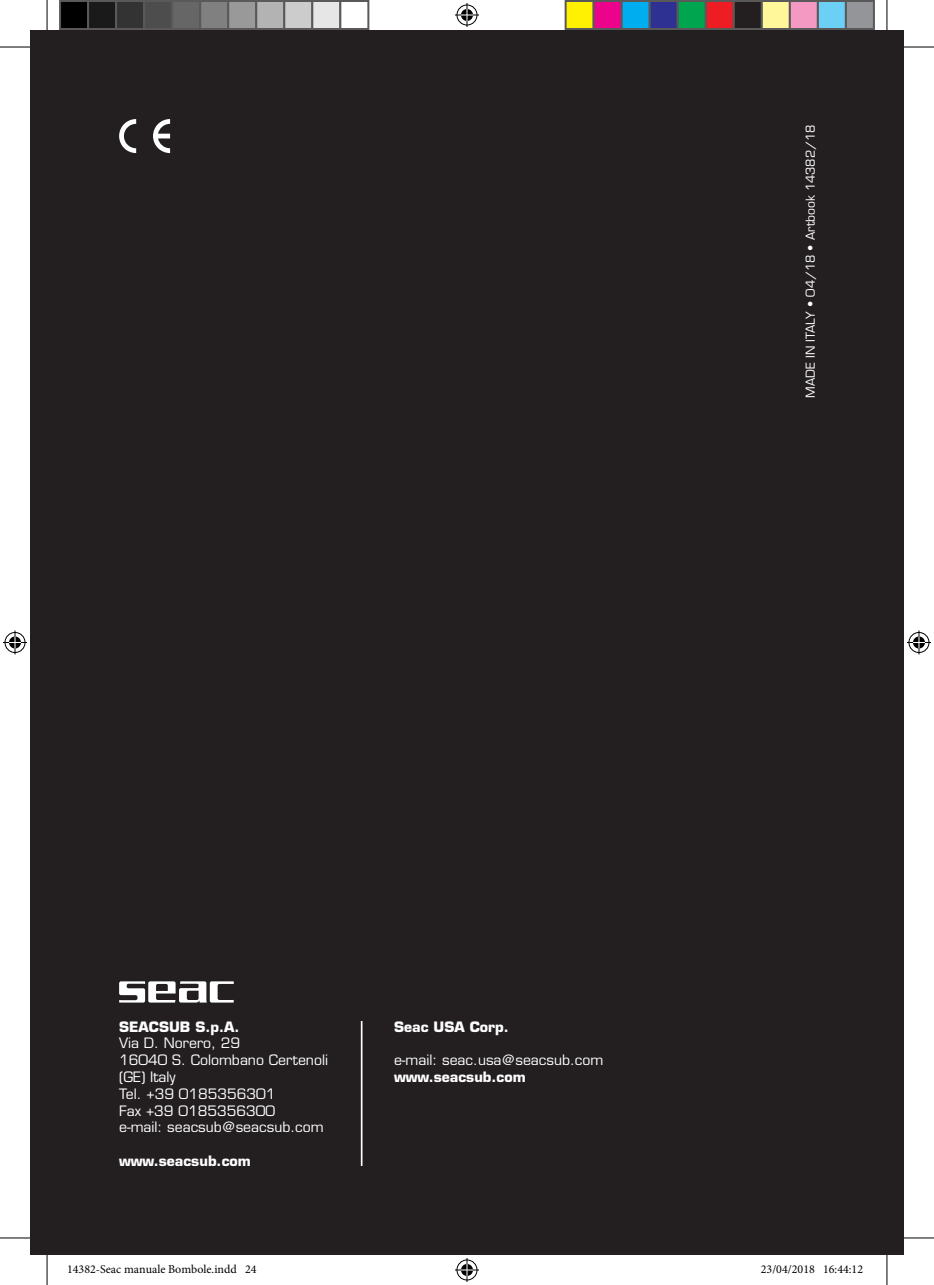
<style>
.page{position:relative;width:934px;height:1285px;background:#fff}
.page>*{position:absolute;margin:0;border:0;box-sizing:border-box;transform-origin:0 0}
.t1{font:14px/16.8px "Eurostile LT Std";color:#fff}
.t2{font:700 14px "Eurostile LT Std";color:#fff}
.t3{font:12px "Minion Pro";color:#000}
.t4{font:12px "Eurostile LT Std";color:#fff}
</style>
<div class="page">
<div style="left:30px;top:30px;width:873px;height:1225px;background:#231f20"></div>
<hr style="left:360px;top:1021px;width:2px;height:145px;background:#fff">
<svg style="left:119px;top:119px;width:17px;height:34px"></svg>
<svg style="left:153px;top:119px;width:17px;height:34px"></svg>
<svg style="left:119px;top:981px;width:115px;height:21px"></svg>
<hr style="left:0;top:47px;width:30px;height:1px;background:#000">
<hr style="left:903px;top:47px;width:30px;height:1px;background:#000">
<hr style="left:0;top:1237px;width:30px;height:1px;background:#000">
<hr style="left:903px;top:1237px;width:30px;height:1px;background:#000">
<hr style="left:47px;top:0;width:1px;height:30px;background:#000">
<hr style="left:47px;top:1255px;width:1px;height:30px;background:#000">
<hr style="left:886px;top:0;width:1px;height:30px;background:#000">
<hr style="left:886px;top:1255px;width:1px;height:30px;background:#000">
<svg style="left:455px;top:3px;width:24px;height:24px"></svg>
<svg style="left:455px;top:1258px;width:24px;height:24px"></svg>
<svg style="left:3px;top:630px;width:24px;height:24px"></svg>
<svg style="left:907px;top:630px;width:23px;height:24px"></svg>
<div style="left:60px;top:1px;width:28px;height:28px;background:#000"></div>
<div style="left:59px;top:0;width:30px;height:30px;border:2px solid #595959"></div>
<div style="left:88px;top:1px;width:28px;height:28px;background:#1a1a1a"></div>
<div style="left:87px;top:0;width:30px;height:30px;border:2px solid #595959"></div>
<div style="left:116px;top:1px;width:28px;height:28px;background:#333"></div>
<div style="left:115px;top:0;width:30px;height:30px;border:2px solid #595959"></div>
<div style="left:144px;top:1px;width:28px;height:28px;background:#4d4d4d"></div>
<div style="left:143px;top:0;width:30px;height:30px;border:2px solid #595959"></div>
<div style="left:172px;top:1px;width:28px;height:28px;background:#666"></div>
<div style="left:171px;top:0;width:30px;height:30px;border:2px solid #595959"></div>
<div style="left:200px;top:1px;width:28px;height:28px;background:#808080"></div>
<div style="left:199px;top:0;width:30px;height:30px;border:2px solid #595959"></div>
<div style="left:228px;top:1px;width:28px;height:28px;background:#999"></div>
<div style="left:227px;top:0;width:30px;height:30px;border:2px solid #595959"></div>
<div style="left:256px;top:1px;width:28px;height:28px;background:#b3b3b3"></div>
<div style="left:255px;top:0;width:30px;height:30px;border:2px solid #595959"></div>
<div style="left:284px;top:1px;width:28px;height:28px;background:#ccc"></div>
<div style="left:283px;top:0;width:30px;height:30px;border:2px solid #595959"></div>
<div style="left:312px;top:1px;width:28px;height:28px;background:#e6e6e6"></div>
<div style="left:311px;top:0;width:30px;height:30px;border:2px solid #595959"></div>
<div style="left:339px;top:0;width:30px;height:30px;border:2px solid #595959"></div>
<div style="left:565px;top:1px;width:28px;height:28px;background:#fff101"></div>
<div style="left:564px;top:0;width:30px;height:30px;border:2px solid #595959"></div>
<div style="left:593px;top:1px;width:28px;height:28px;background:#ed028c"></div>
<div style="left:592px;top:0;width:30px;height:30px;border:2px solid #595959"></div>
<div style="left:621px;top:1px;width:28px;height:28px;background:#00aeef"></div>
<div style="left:620px;top:0;width:30px;height:30px;border:2px solid #595959"></div>
<div style="left:649px;top:1px;width:28px;height:28px;background:#2e3092"></div>
<div style="left:648px;top:0;width:30px;height:30px;border:2px solid #595959"></div>
<div style="left:677px;top:1px;width:28px;height:28px;background:#00a54f"></div>
<div style="left:676px;top:0;width:30px;height:30px;border:2px solid #595959"></div>
<div style="left:705px;top:1px;width:28px;height:28px;background:#ee1d23"></div>
<div style="left:704px;top:0;width:30px;height:30px;border:2px solid #595959"></div>
<div style="left:733px;top:1px;width:28px;height:28px;background:#231f20"></div>
<div style="left:732px;top:0;width:30px;height:30px;border:2px solid #595959"></div>
<div style="left:761px;top:1px;width:28px;height:28px;background:#fff79a"></div>
<div style="left:760px;top:0;width:30px;height:30px;border:2px solid #595959"></div>
<div style="left:789px;top:1px;width:28px;height:28px;background:#f499c2"></div>
<div style="left:788px;top:0;width:30px;height:30px;border:2px solid #595959"></div>
<div style="left:817px;top:1px;width:28px;height:28px;background:#6bcff6"></div>
<div style="left:816px;top:0;width:30px;height:30px;border:2px solid #595959"></div>
<div style="left:845px;top:1px;width:28px;height:28px;background:#939598"></div>
<div style="left:844px;top:0;width:30px;height:30px;border:2px solid #595959"></div>
<p class="t4" style="left:802px;top:397px;width:274px;rotate:-90deg">MADE IN ITALY • 04/18 • Artbook 14382/18</p>
<p class="t2" style="left:119px;top:1017px;width:122px">SEACSUB S.p.A.</p>
<p class="t1" style="left:119px;top:1035px;width:210px">Via D. Norero, 29<br>16040 S. Colombano Certenoli (GE) Italy<br>Tel. +39 0185356301<br>Fax +39 0185356300<br>e-mail: seacsub@seacsub.com</p>
<p class="t2" style="left:119px;top:1152px;width:133px">www.seacsub.com</p>
<p class="t2" style="left:394px;top:1017px;width:116px">Seac USA Corp.</p>
<p class="t1" style="left:394px;top:1051px;width:211px">e-mail: seac.usa@seacsub.com</p>
<p class="t2" style="left:394px;top:1068px;width:133px">www.seacsub.com</p>
<p class="t3" style="left:67px;top:1261px;width:191px">14382-Seac manuale Bombole.indd 24</p>
<p class="t3" style="left:760px;top:1261px;width:104px">23/04/2018 16:44:12</p>
</div>
